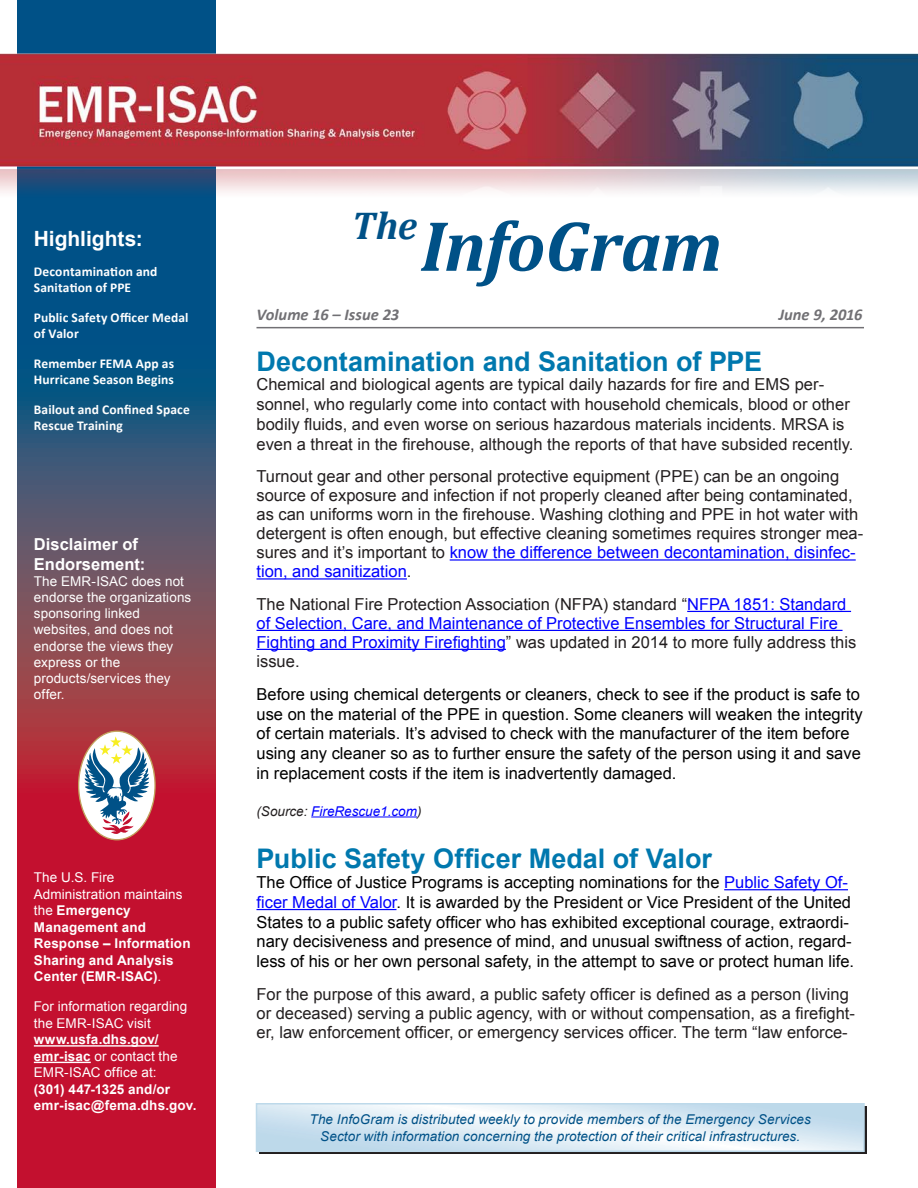
<style>
.page{position:relative;width:918px;height:1188px;background:#fff}
.page>*{position:absolute;margin:0;border:0;box-sizing:border-box;transform-origin:0 0}
.t1{font:italic 700 72px "Cambria";letter-spacing:-.015em;color:#005187}
.t2{font:italic 700 39px "Cambria";color:#005187}
.Subhead{font:700 27px "Arial";color:#0078ae}
.t3{font:700 21px "Arial";color:#fff}
.First_Paragraph{font:16.5px/18.9px "Arial";color:#231f20}
.First_Paragraph-2{font:16.5px/19.8px "Arial";color:#000}
.Last_Paragraph{font:16.5px/19.8px "Arial";color:#000}
.t4{font:16.5px/19px "Arial";color:#00f}
.Volume_Issue_Number{font:italic 700 16.5px "Calibri";color:#717074}
.t5{font:700 16.5px/19.8px "Arial";letter-spacing:.005em;color:#fff}
.t6{font:13.5px/16.2px "Arial";letter-spacing:.005em;color:#fff}
.t7{font:italic 13.5px/16.5px "Arial";letter-spacing:.005em;color:#005187;text-align:center}
.t8{font:700 13.5px/16.2px "Calibri";letter-spacing:.01em;color:#fff}
.t9{font:700 13.5px/16.5px "Arial";letter-spacing:.01em;color:#fff}
.Source{font:italic 13.5px "Arial";color:#00f}
.s1{font-weight:400}
.s2{font-weight:700}
.s3{color:#00f}
.s4{color:#231f20}
</style>
<div class="page">
<div style="left:259px;top:1106px;width:607px;height:48px;background:#231f20"></div>
<svg style="left:18px;top:0;width:198px;height:1188px;background:#7e3552"></svg>
<img style="left:0;top:54px;width:918px;height:229px">
<hr style="left:256px;top:327px;width:608px;height:1px;background:#717074">
<svg style="left:259px;top:1106px;width:603px;height:43px;background:#dceaf4"></svg>
<div style="left:256px;top:1103px;width:609px;height:49px;border:2px solid #bdd9ea"></div>
<svg style="left:78px;top:731px;width:78px;height:109px"></svg>
<hr style="left:34px;top:1045px;width:125px;height:2px;background:#fff">
<hr style="left:34px;top:1062px;width:57px;height:1px;background:#fff">
<hr style="left:450px;top:559px;width:406px;height:2px;background:#00f">
<hr style="left:256px;top:578px;width:151px;height:2px;background:#00f">
<hr style="left:687px;top:611px;width:164px;height:1px;background:#00f">
<hr style="left:256px;top:630px;width:587px;height:1px;background:#00f">
<hr style="left:256px;top:649px;width:250px;height:1px;background:#00f">
<hr style="left:311px;top:816px;width:106px;height:1px;background:#00f">
<hr style="left:724px;top:889px;width:124px;height:1px;background:#00f">
<hr style="left:256px;top:909px;width:141px;height:1px;background:#00f">
<p class="t3" style="left:34px;top:225px;width:110px">Highlights:</p>
<p class="t8" style="left:34px;top:264px;width:125px">Decontamination and<br>Sanitation of PPE</p>
<p class="t8" style="left:34px;top:309px;width:156px">Public Safety Officer Medal of Valor</p>
<p class="t8" style="left:34px;top:355px;width:142px">Remember FEMA App as<br>Hurricane Season Begins</p>
<p class="t8" style="left:34px;top:401px;width:157px">Bailout and Confined Space<br>Rescue Training</p>
<p class="t5" style="left:34px;top:535px;width:113px">Disclaimer of<br>Endorsement:</p>
<p class="t6" style="left:34px;top:573px;width:159px">The EMR-ISAC does not endorse the organizations sponsoring linked websites, and does not endorse the views they express or the products/services they offer.</p>
<p class="t9" style="left:34px;top:870px;width:158px"><span class="s1">The U.S. Fire<br>Administration maintains the</span> Emergency<br>Management and<br>Response – Information<br>Sharing and Analysis<br>Center (EMR-ISAC)<span class="s1">.</span></p>
<p class="t6" style="left:34px;top:999px;width:164px">For information regarding the EMR-ISAC visit <span class="s2">www.usfa.dhs.gov/ emr-isac</span> or contact the<br>EMR-ISAC office at:<br><span class="s2">(301) 447-1325 and/or emr-isac@fema.dhs.gov.</span></p>
<h1 class="t2" style="left:352px;top:198px;width:67px">The</h1>
<h1 class="t1" style="left:421px;top:195px;width:303px">InfoGram</h1>
<p class="Volume_Issue_Number" style="left:256px;top:304px;width:144px">Volume 16 – Issue 23</p>
<p class="Volume_Issue_Number" style="left:779px;top:304px;width:85px">June 9, 2016</p>
<h2 class="Subhead" style="left:256px;top:343px;width:507px">Decontamination and Sanitation of PPE</h2>
<p class="First_Paragraph" style="left:256px;top:375px;width:598px;line-height:19.8px">Chemical and biological agents are typical daily hazards for fire and EMS per&shy;sonnel, who regularly come into contact with household chemicals, blood or other bodily fluids, and even worse on serious hazardous materials incidents. MRSA is even a threat in the firehouse, although the reports of that have subsided recently.</p>
<p class="First_Paragraph" style="left:256px;top:467px;width:608px">Turnout gear and other personal protective equipment (PPE) can be an ongoing source of exposure and infection if not properly cleaned after being contaminated, as can uniforms worn in the firehouse. Washing clothing and PPE in hot water with detergent is often enough, but effective cleaning sometimes requires stronger mea&shy;sures and it’s important to <span class="s3">know the difference between decontamination, disinfec-</span></p>
<p class="t4" style="left:256px;top:562px;width:157px">tion, and sanitization<span class="s4">.</span></p>
<p class="t4" style="left:256px;top:595px;width:601px"><span class="s4">The National Fire Protection Association (NFPA) standard “</span>NFPA 1851: Standard of Selection, Care, and Maintenance of Protective Ensembles for Structural Fire Fighting and Proximity Firefighting<span class="s4">” was updated in 2014 to more fully address this issue.</span></p>
<p class="Last_Paragraph" style="left:256px;top:684px;width:608px">Before using chemical detergents or cleaners, check to see if the product is safe to use on the material of the PPE in question. Some cleaners will weaken the integrity of certain materials. It’s advised to check with the manufacturer of the item before using any cleaner so as to further ensure the safety of the person using it and save in replacement costs if the item is inadvertently damaged.</p>
<p class="Source" style="left:256px;top:802px;width:167px"><span class="s4">(Source:</span> FireRescue1.com<span class="s4">)</span></p>
<h2 class="Subhead" style="left:256px;top:841px;width:457px">Public Safety Officer Medal of Valor</h2>
<p class="First_Paragraph-2" style="left:256px;top:872px;width:599px">The Office of Justice Programs is accepting nominations for the <span class="s3">Public Safety Of&shy;ficer Medal of Valor</span>. It is awarded by the President or Vice President of the United States to a public safety officer who has exhibited exceptional courage, extraordi&shy;nary decisiveness and presence of mind, and unusual swiftness of action, regard&shy;less of his or her own personal safety, in the attempt to save or protect human life.</p>
<p class="First_Paragraph" style="left:256px;top:985px;width:600px">For the purpose of this award, a public safety officer is defined as a person (living or deceased) serving a public agency, with or without compensation, as a firefight&shy;er, law enforcement officer, or emergency services officer. The term “law enforce-</p>
<p class="t7" style="left:310px;top:1111px;width:503px">The InfoGram is distributed weekly to provide members of the Emergency Services<br>Sector with information concerning the protection of their critical infrastructures.</p>
</div>
